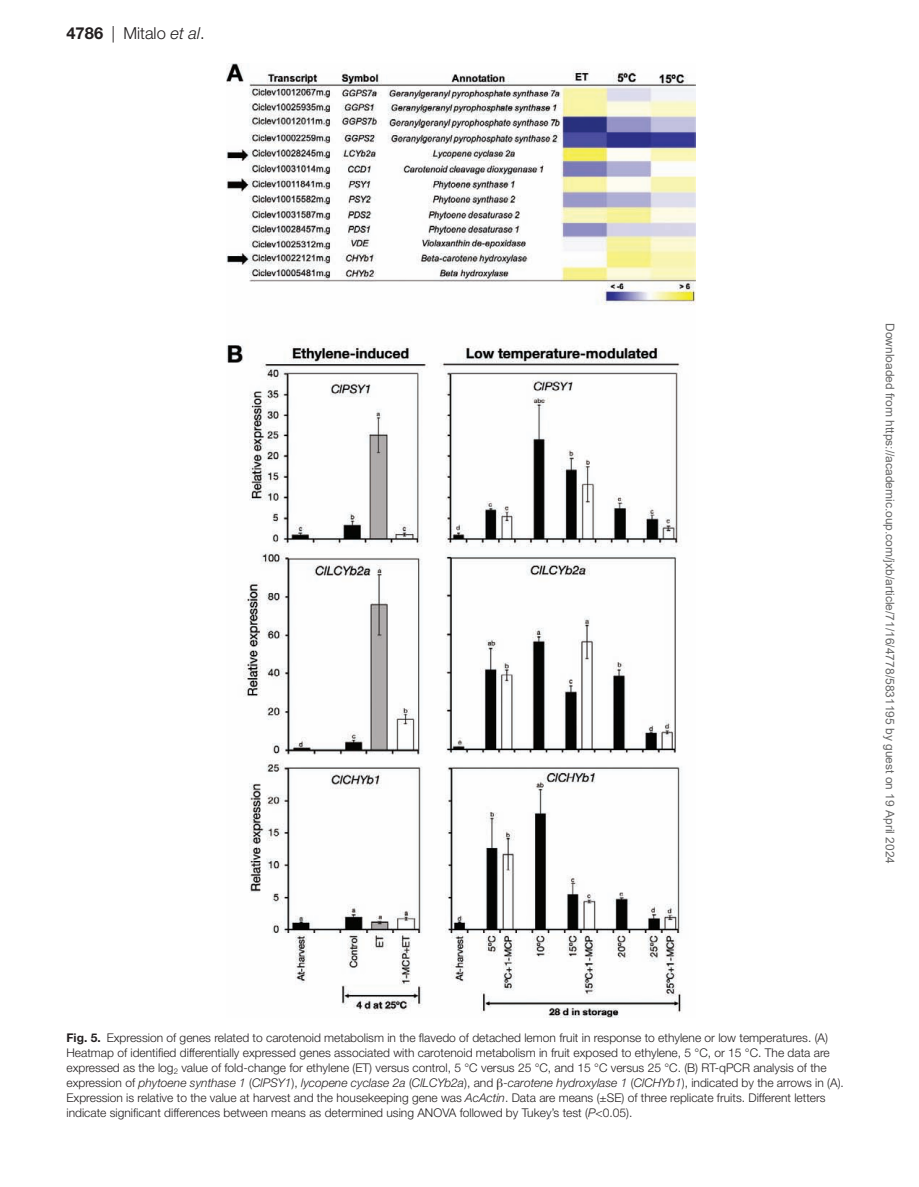
<style>
.page{position:relative;width:919px;height:1187px;background:#fff}
.page>*{position:absolute;margin:0;border:0;box-sizing:border-box;transform-origin:0 0}
.t1{font:300 16.5px "Helvetica Neue LT Std";color:#231f20}
.t2{font:300 12px/15px "Helvetica Neue LT Std";color:#231f20}
.t3{font:12px "Arial";color:#666}
.s1{font-weight:700}
.s2{font-style:italic}
.s3{font-family:"Gandhari Unicode";font-weight:400}
</style>
<div class="page">
<img style="left:227px;top:63px;width:468px;height:954px">
<h1 class="t1" style="left:66px;top:23px;width:140px"><span class="s1">4786</span> | Mitalo <span class="s2">et al</span>.</h1>
<p class="t3" style="left:894px;top:323px;width:542px;rotate:90deg">Downloaded from https://academic.oup.com/jxb/article/71/16/4778/5831195 by guest on 19 April 2024</p>
<p class="t2" style="left:66px;top:1029px;width:778px"><span class="s1">Fig. 5.</span> Expression of genes related to carotenoid metabolism in the flavedo of detached lemon fruit in response to ethylene or low temperatures. (A)<br>Heatmap of identified differentially expressed genes associated with carotenoid metabolism in fruit exposed to ethylene, 5 °C, or 15 °C. The data are expressed as the log<sub>2</sub> value of fold-change for ethylene (ET) versus control, 5 °C versus 25 °C, and 15 °C versus 25 °C. (B) RT-qPCR analysis of the expression of <span class="s2">phytoene synthase 1</span> (<span class="s2">ClPSY1</span>), <span class="s2">lycopene cyclase 2a</span> (<span class="s2">ClLCYb2a</span>), and <span class="s3">β</span><span class="s2">-carotene hydroxylase 1</span> (<span class="s2">ClCHYb1</span>), indicated by the arrows in (A).<br>Expression is relative to the value at harvest and the housekeeping gene was <span class="s2">AcActin</span>. Data are means (±SE) of three replicate fruits. Different letters indicate significant differences between means as determined using ANOVA followed by Tukey’s test (<span class="s2">P</span>&lt;0.05).</p>
</div>
